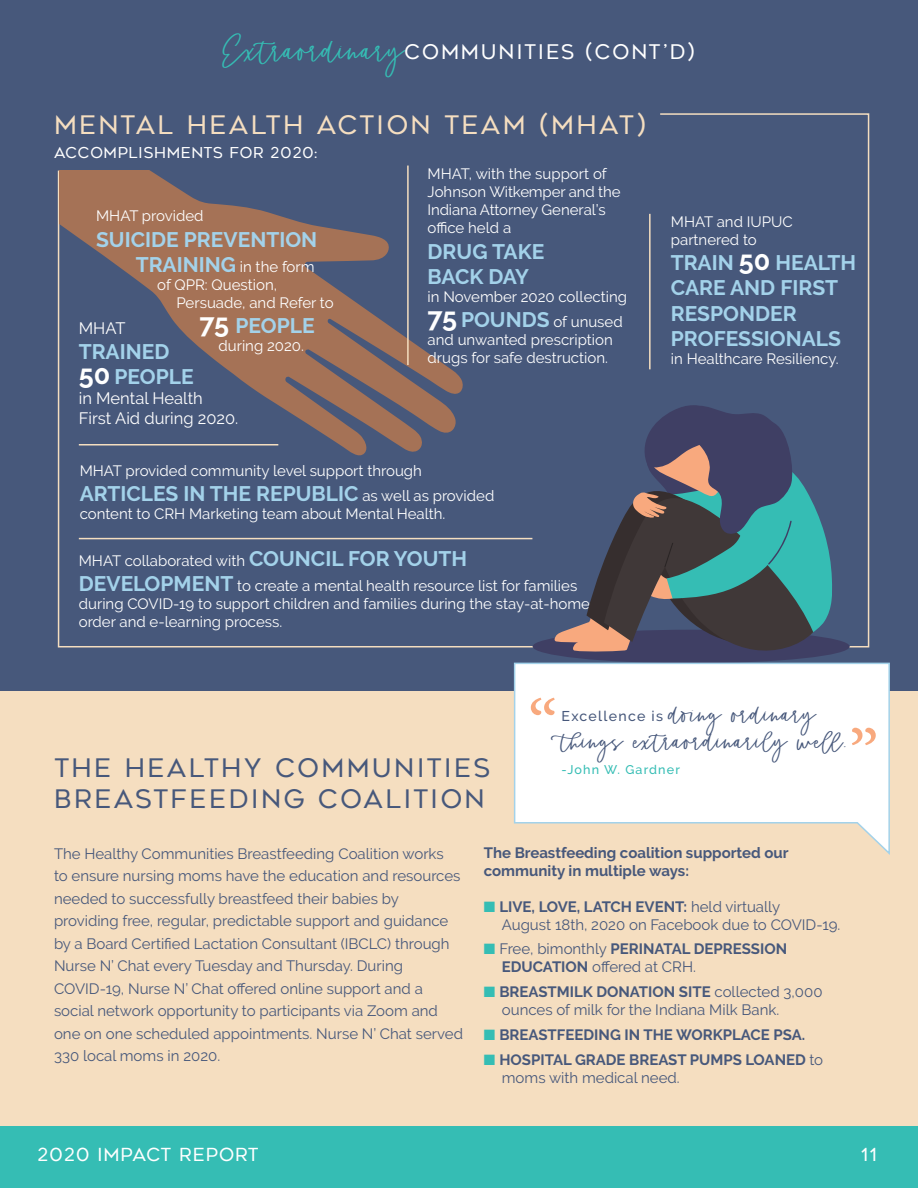
<style>
.page{position:relative;width:918px;height:1188px;background:#fff}
.page>*{position:absolute;margin:0;border:0;box-sizing:border-box;transform-origin:0 0}
.t1{font:75.75px "Minion Pro";color:#f8a97e}
.t2{font:26.7px/26.7px "Pinot";color:#47587b}
.t3{font:25.5px/31.5px "Geometos Neue";letter-spacing:.1em;color:#47587b}
.t4{font:25.5px "Geometos Neue";letter-spacing:.085em;color:#f5dec0}
.t5{font:700 21px/25.2px "Raleway";color:#a3d2ea}
.t6{font:20.1px "Geometos Neue";letter-spacing:.1em;color:#fff}
.t7{font:18px "Geometos Neue";letter-spacing:.05em;color:#fff}
.t8{font:16.5px/19.8px "Raleway";color:#fff}
.t9{font:15px/22.5px "Raleway";color:#47587b}
.t10{font:15px/18px "Raleway";color:#fff}
.t11{font:700 15px/18px "Raleway";color:#47587b}
.t12{font:15px "Geometos Neue";letter-spacing:.05em;color:#fff}
.t13{font:500 12.6px "Raleway";letter-spacing:.09em;color:#35bdb4}
.s1{font-family:"Pinot";font-size:33.6px;color:#35bdb4}
.s2{font-weight:700;font-size:21px;color:#a3d2ea}
.s3{font-size:27px;color:#fff}
.s4{font-weight:700;font-size:27px}
.s5{font-weight:400;font-size:15px;color:#fff}
.s6{font-family:"Raleway";font-weight:500;font-size:14.1px}
.s7{color:#35bdb4}
.s8{font-weight:700}
.s9{font-weight:400}
</style>
<div class="page">
<div style="left:0;top:1121px;width:918px;height:67px;background:#35bdb4"></div>
<div style="left:0;top:0;width:918px;height:1125px;background:#47587b"></div>
<svg style="left:57px;top:113px;width:813px;height:535px"></svg>
<svg style="left:59px;top:171px;width:404px;height:289px"></svg>
<div style="left:0;top:691px;width:918px;height:435px;background:#f5dec0"></div>
<hr style="left:407px;top:166px;width:2px;height:199px;background:#f5dec0">
<div style="left:533px;top:630px;width:317px;height:33px;background:#3f3f64;border-radius:50%"></div>
<svg style="left:555px;top:404px;width:277px;height:248px"></svg>
<hr style="left:649px;top:214px;width:2px;height:155px;background:#f5dec0">
<hr style="left:79px;top:444px;width:199px;height:2px;background:#f5dec0">
<hr style="left:79px;top:538px;width:453px;height:1px;background:#f5dec0">
<svg style="left:513px;top:662px;width:377px;height:193px"></svg>
<h3 class="t6" style="left:223px;top:41px;width:473px"><span class="s1">Extraordinary</span>COMMUNITIES (CONT’D)</h3>
<h3 class="t4" style="left:54px;top:110px;width:594px">MENTAL HEALTH ACTION TEAM (MHAT)</h3>
<p class="t12" style="left:54px;top:144px;width:265px">ACCOMPLISHMENTS FOR 2020:</p>
<p class="t10" style="left:96px;top:207px;width:109px">MHAT provided</p>
<h3 class="t5" style="left:96px;top:227px;width:223px">SUICIDE PREVENTION</h3>
<p class="t10" style="left:157px;top:258px;width:159px;text-indent:-21px"><span class="s2">TRAINING</span> in the form of QPR: Question,</p>
<p class="t10" style="left:176px;top:294px;width:159px">Persuade, and Refer to</p>
<h3 class="t5" style="left:199px;top:313px;width:117px"><span class="s3">75</span> PEOPLE</h3>
<p class="t10" style="left:219px;top:337px;width:87px">during 2020.</p>
<p class="t8" style="left:79px;top:318px;width:48px">MHAT</p>
<h3 class="t5" style="left:79px;top:339px;width:116px">TRAINED<br><span class="s3">50</span> PEOPLE</h3>
<p class="t8" style="left:79px;top:388px;width:161px">in Mental Health<br>First Aid during 2020.</p>
<p class="t10" style="left:428px;top:165px;width:194px">MHAT, with the support of<br>Johnson Witkemper and the<br>Indiana Attorney General’s office held a</p>
<h3 class="t5" style="left:428px;top:239px;width:118px">DRUG TAKE<br>BACK DAY</h3>
<p class="t10" style="left:428px;top:284px;width:201px;line-height:25.5px">in November 2020 collecting<br><span class="s4">75</span> <span class="s2">POUNDS</span> of unused</p>
<p class="t10" style="left:428px;top:331px;width:187px">and unwanted prescription drugs for safe destruction.</p>
<p class="t10" style="left:80px;top:462px;width:344px">MHAT provided community level support through</p>
<h3 class="t5" style="left:80px;top:481px;width:416px">ARTICLES IN THE REPUBLIC <span class="s5">as well as provided</span></h3>
<p class="t10" style="left:80px;top:505px;width:367px">content to CRH Marketing team about Mental Health.</p>
<p class="t10" style="left:79px;top:548px;width:500px;line-height:25.2px">MHAT collaborated with <span class="s2">COUNCIL FOR YOUTH<br>DEVELOPMENT</span> to create a mental health resource list for families</p>
<p class="t10" style="left:79px;top:595px;width:513px">during COVID-19 to support children and families during the stay-at-home order and e-learning process.</p>
<p class="t10" style="left:671px;top:212px;width:123px">MHAT and IUPUC partnered to</p>
<h3 class="t5" style="left:671px;top:250px;width:187px">TRAIN <span class="s3">50</span> HEALTH<br>CARE AND FIRST<br>RESPONDER<br>PROFESSIONALS</h3>
<p class="t10" style="left:671px;top:349px;width:169px">in Healthcare Resiliency.</p>
<h1 class="t1" style="left:528px;top:677px;width:32px">“</h1>
<h2 class="t2" style="left:562px;top:699px;width:288px"><span class="s6">Excellence is</span> doing ordinary things extraordinarily well.</h2>
<p class="t13" style="left:562px;top:763px;width:120px">-John W. Gardner</p>
<h1 class="t1" style="left:879px;top:766px;width:32px;rotate:-180deg">“</h1>
<h3 class="t3" style="left:54px;top:752px;width:438px">THE HEALTHY COMMUNITIES<br>BREASTFEEDING COALITION</h3>
<p class="t9" style="left:54px;top:842px;width:411px">The Healthy Communities Breastfeeding Coalition works<br>to ensure nursing moms have the education and resources needed to successfully breastfeed their babies by providing free, regular, predictable support and guidance by a Board Certified Lactation Consultant (IBCLC) through Nurse N’ Chat every Tuesday and Thursday. During COVID-19, Nurse N’ Chat offered online support and a social network opportunity to participants via Zoom and one on one scheduled appointments. Nurse N’ Chat served 330 local moms in 2020.</p>
<p class="t11" style="left:484px;top:843px;width:306px">The Breastfeeding coalition supported our community in multiple ways:</p>
<p class="t9" style="left:502px;top:897px;width:340px;line-height:18px;text-indent:-18px"><span class="s7">■</span> <span class="s8">LIVE, LOVE, LATCH EVENT:</span> held virtually<br>August 18th, 2020 on Facebook due to COVID-19.</p>
<p class="t11" style="left:502px;top:940px;width:287px;text-indent:-18px"><span class="s7">■</span> <span class="s9">Free, bimonthly</span> PERINATAL DEPRESSION<br>EDUCATION <span class="s9">offered at CRH.</span></p>
<p class="t9" style="left:502px;top:983px;width:322px;line-height:18px;text-indent:-18px"><span class="s7">■</span> <span class="s8">BREASTMILK DONATION SITE</span> collected 3,000 ounces of milk for the Indiana Milk Bank.</p>
<p class="t11" style="left:484px;top:1026px;width:323px"><span class="s7">■</span> BREASTFEEDING IN THE WORKPLACE PSA.</p>
<p class="t11" style="left:502px;top:1050px;width:323px;text-indent:-18px"><span class="s7">■</span> HOSPITAL GRADE BREAST PUMPS LOANED <span class="s9">to moms with medical need.</span></p>
<p class="t7" style="left:37px;top:1144px;width:223px">2020 IMPACT REPORT</p>
<p class="t7" style="left:861px;top:1144px;width:18px">11</p>
</div>
